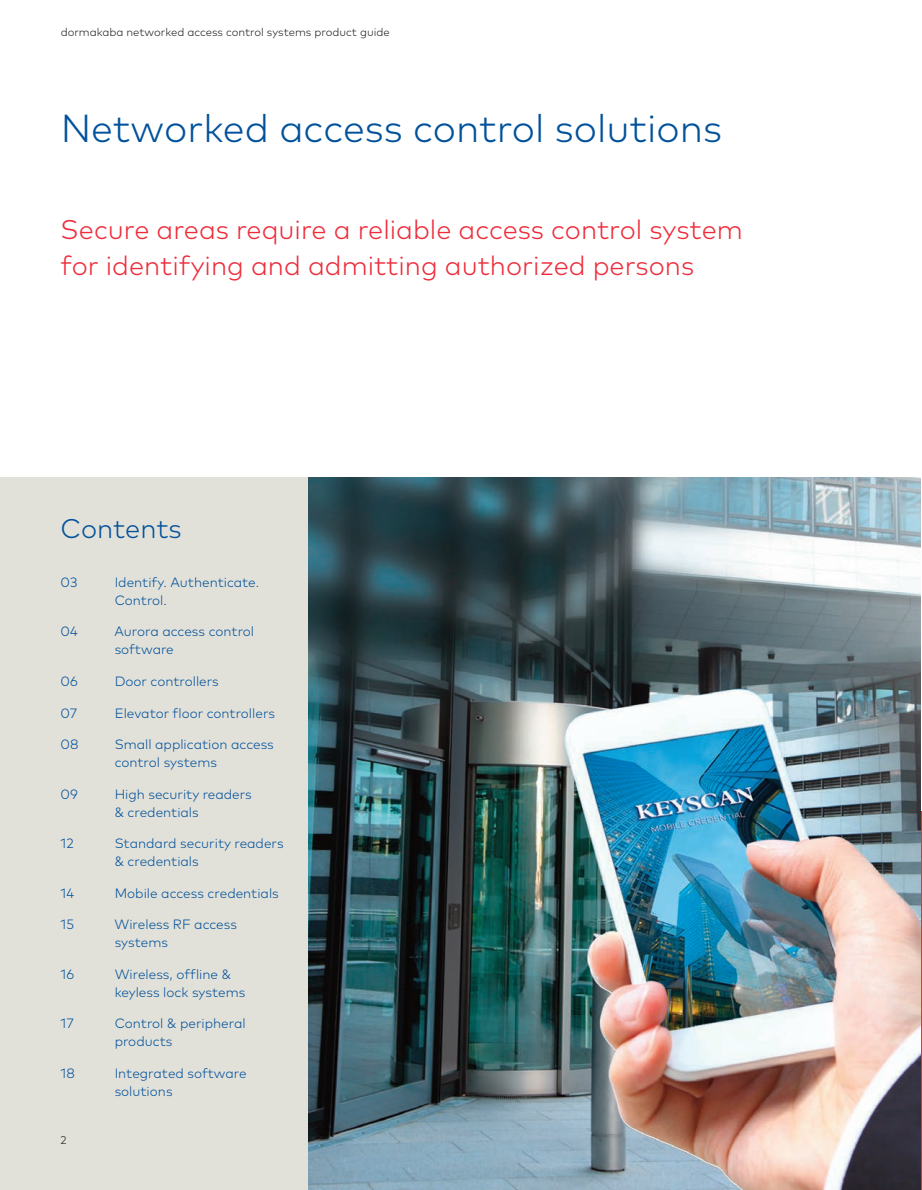
<style>
.page{position:relative;width:922px;height:1190px;background:#fff}
.page>*{position:absolute;margin:0;border:0;box-sizing:border-box;transform-origin:0 0}
.t1{font:300 39px "Mark Pro";color:#01519b}
.t2{font:300 27px/36px "Mark Pro";color:#ee2c3b}
.t3{font:300 27px "Mark Pro";letter-spacing:-.005em;color:#01519b}
.t4{font:300 13.5px/18px "Mark Pro";color:#01519b}
.t5{font:300 11.25px "Mark Pro";color:#231f20}
</style>
<div class="page">
<img style="left:307px;top:477px;width:613px;height:712px">
<div style="left:0;top:477px;width:307px;height:712px;background:#e2e1d9"></div>
<hr style="left:920px;top:810px;width:1px;height:379px;background:#ee2c3b">
<p class="t5" style="left:61px;top:25px;width:330px">dormakaba networked access control systems product guide</p>
<h1 class="t1" style="left:61px;top:106px;width:663px">Networked access control solutions</h1>
<h2 class="t2" style="left:61px;top:211px;width:683px">Secure areas require a reliable access control system for identifying and admitting authorized persons</h2>
<h2 class="t3" style="left:61px;top:512px;width:123px">Contents</h2>
<p class="t4" style="left:61px;top:573px;width:18px">03</p>
<p class="t4" style="left:115px;top:573px;width:146px">Identify. Authenticate.<br>Control.</p>
<p class="t4" style="left:61px;top:622px;width:19px">04</p>
<p class="t4" style="left:114px;top:622px;width:141px">Aurora access control software</p>
<p class="t4" style="left:61px;top:672px;width:19px">06</p>
<p class="t4" style="left:115px;top:672px;width:106px">Door controllers</p>
<p class="t4" style="left:61px;top:703px;width:18px">07</p>
<p class="t4" style="left:115px;top:703px;width:162px">Elevator floor controllers</p>
<p class="t4" style="left:61px;top:735px;width:20px">08</p>
<p class="t4" style="left:115px;top:735px;width:161px">Small application access control systems</p>
<p class="t4" style="left:61px;top:784px;width:19px">09</p>
<p class="t4" style="left:115px;top:784px;width:139px">High security readers &amp; credentials</p>
<p class="t4" style="left:61px;top:834px;width:15px">12</p>
<p class="t4" style="left:115px;top:834px;width:170px">Standard security readers &amp; credentials</p>
<p class="t4" style="left:61px;top:883px;width:15px">14</p>
<p class="t4" style="left:115px;top:883px;width:166px">Mobile access credentials</p>
<p class="t4" style="left:61px;top:915px;width:15px">15</p>
<p class="t4" style="left:114px;top:915px;width:124px">Wireless RF access systems</p>
<p class="t4" style="left:61px;top:964px;width:15px">16</p>
<p class="t4" style="left:115px;top:964px;width:132px">Wireless, offline &amp; keyless lock systems</p>
<p class="t4" style="left:61px;top:1014px;width:15px">17</p>
<p class="t4" style="left:115px;top:1014px;width:132px">Control &amp; peripheral products</p>
<p class="t4" style="left:61px;top:1063px;width:16px">18</p>
<p class="t4" style="left:115px;top:1063px;width:134px">Integrated software solutions</p>
<p class="t5" style="left:61px;top:1132px;width:8px">2</p>
</div>
